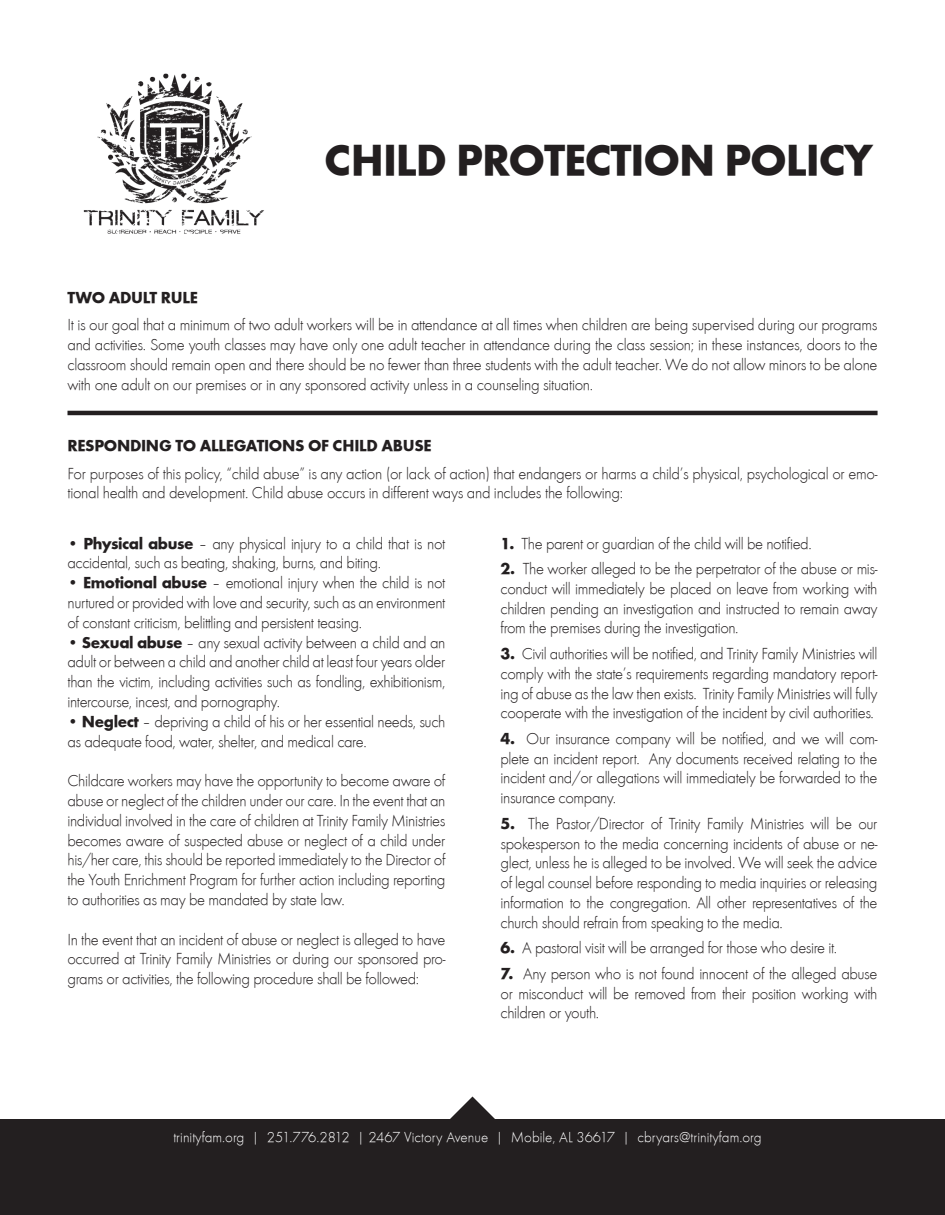
<style>
.page{position:relative;width:945px;height:1215px;background:#fff}
.page>*{position:absolute;margin:0;border:0;box-sizing:border-box;transform-origin:0 0}
.t1{font:45px "Function LH Heavy";letter-spacing:-.025em;color:#231f20}
.t2{font:16.5px/19.8px "Function LH Light";letter-spacing:-.025em;color:#231f20;text-align:justify}
.t3{font:16.5px "Function LH Heavy";letter-spacing:-.02em;color:#231f20}
.t4{font:15px "Function LH Light";color:#fff}
.s1{font-family:"Function LH Heavy"}
</style>
<div class="page">
<img style="left:83px;top:73px;width:181px;height:161px">
<hr style="left:68px;top:411px;width:810px;height:4px;background:#231f20">
<div style="left:0;top:1119px;width:945px;height:96px;background:#231f20"></div>
<svg style="left:450px;top:1097px;width:45px;height:22px"></svg>
<p class="t3" style="left:68px;top:288px;width:132px">TWO ADULT RULE</p>
<p class="t1" style="left:324px;top:133px;width:550px">CHILD PROTECTION POLICY</p>
<p class="t2" style="left:68px;top:315px;width:812px">It is our goal that a minimum of two adult workers will be in attendance at all times when children are being supervised during our programs and activities. Some youth classes may have only one adult teacher in attendance during the class session; in these instances, doors to the classroom should remain open and there should be no fewer than three students with the adult teacher. We do not allow minors to be alone with one adult on our premises or in any sponsored activity unless in a counseling situation.</p>
<p class="t3" style="left:68px;top:436px;width:366px">RESPONDING TO ALLEGATIONS OF CHILD ABUSE</p>
<p class="t2" style="left:68px;top:464px;width:812px">For purposes of this policy, “child abuse” is any action (or lack of action) that endangers or harms a child’s physical, psychological or emo&shy;tional health and development. Child abuse occurs in different ways and includes the following:</p>
<p class="t2" style="left:68px;top:534px;width:379px"><span class="s1">• Physical abuse</span> – any physical injury to a child that is not accidental, such as beating, shaking, burns, and biting.</p>
<p class="t2" style="left:68px;top:573px;width:379px"><span class="s1">• Emotional abuse</span> – emotional injury when the child is not nurtured or provided with love and security, such as an environment of constant criticism, belittling and persistent teasing.</p>
<p class="t2" style="left:68px;top:633px;width:380px"><span class="s1">• Sexual abuse</span> – any sexual activity between a child and an adult or between a child and another child at least four years older than the victim, including activities such as fondling, exhibitionism, intercourse, incest, and pornography.</p>
<p class="t2" style="left:68px;top:712px;width:379px"><span class="s1">• Neglect</span> – depriving a child of his or her essential needs, such as adequate food, water, shelter, and medical care.</p>
<p class="t2" style="left:68px;top:771px;width:380px">Childcare workers may have the opportunity to become aware of abuse or neglect of the children under our care. In the event that an individual involved in the care of children at Trinity Family Ministries becomes aware of suspected abuse or neglect of a child under his/her care, this should be reported immediately to the Director of the Youth Enrichment Program for further action including reporting to authorities as may be mandated by state law.</p>
<p class="t2" style="left:68px;top:930px;width:380px">In the event that an incident of abuse or neglect is alleged to have occurred at Trinity Family Ministries or during our sponsored pro&shy;grams or activities, the following procedure shall be followed:</p>
<p class="t2" style="left:501px;top:534px;width:313px"><span class="s1">1.</span> The parent or guardian of the child will be notified.</p>
<p class="t2" style="left:501px;top:559px;width:379px"><span class="s1">2.</span> The worker alleged to be the perpetrator of the abuse or mis&shy;conduct will immediately be placed on leave from working with children pending an investigation and instructed to remain away from the premises during the investigation.</p>
<p class="t2" style="left:501px;top:644px;width:379px"><span class="s1">3.</span> Civil authorities will be notified, and Trinity Family Ministries will comply with the state’s requirements regarding mandatory report&shy;ing of abuse as the law then exists. Trinity Family Ministries will fully cooperate with the investigation of the incident by civil authorities.</p>
<p class="t2" style="left:501px;top:729px;width:378px"><span class="s1">4.</span> Our insurance company will be notified, and we will com&shy;plete an incident report. Any documents received relating to the incident and/or allegations will immediately be forwarded to the insurance company.</p>
<p class="t2" style="left:501px;top:814px;width:379px"><span class="s1">5.</span> The Pastor/Director of Trinity Family Ministries will be our spokesperson to the media concerning incidents of abuse or ne&shy;glect, unless he is alleged to be involved. We will seek the advice of legal counsel before responding to media inquiries or releasing information to the congregation. All other representatives of the church should refrain from speaking to the media.</p>
<p class="t2" style="left:501px;top:938px;width:338px"><span class="s1">6.</span> A pastoral visit will be arranged for those who desire it.</p>
<p class="t2" style="left:501px;top:964px;width:378px"><span class="s1">7.</span> Any person who is not found innocent of the alleged abuse or misconduct will be removed from their position working with children or youth.</p>
<p class="t4" style="left:173px;top:1129px;width:590px">trinityfam.org | 251.776.2812 | 2467 Victory Avenue | Mobile, AL 36617 | cbryars@trinityfam.org</p>
</div>
